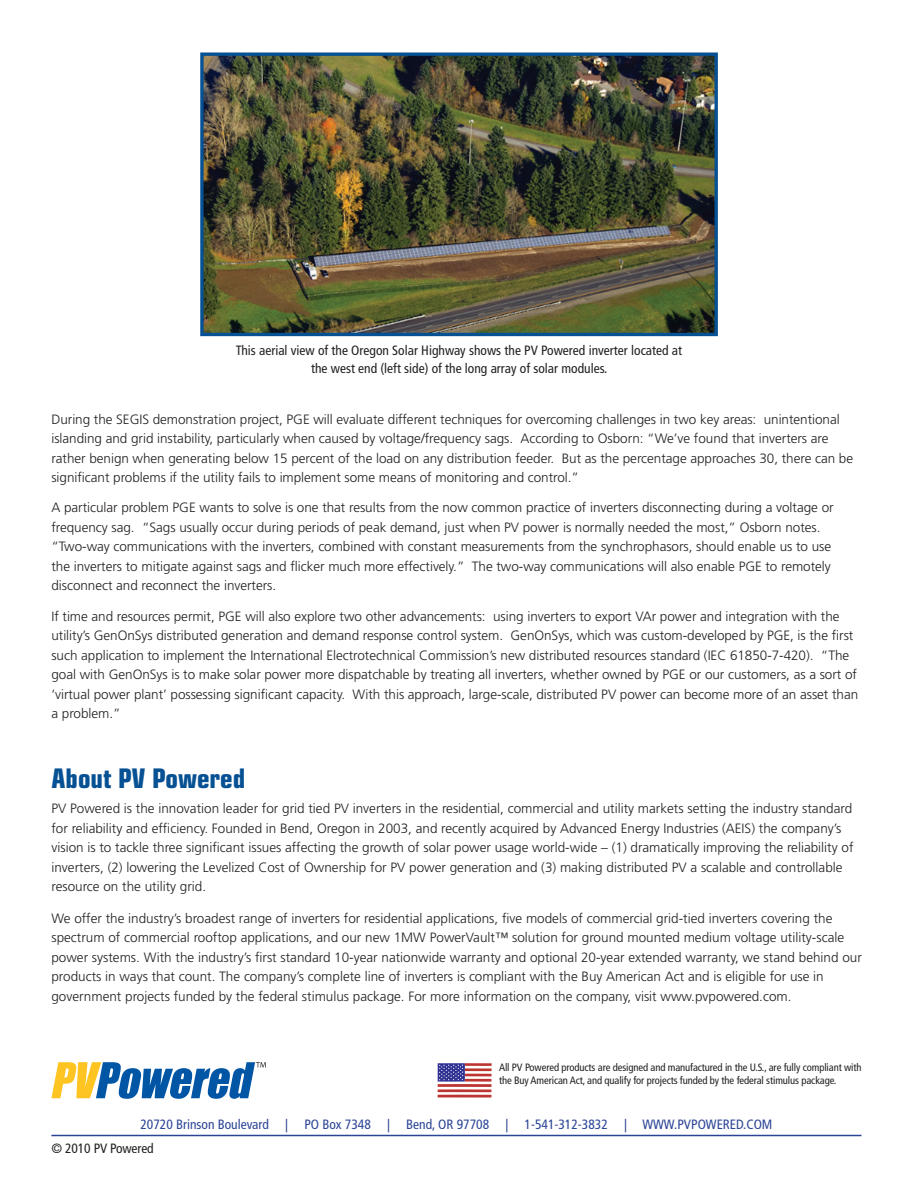
<style>
.page{position:relative;width:918px;height:1188px;background:#fff}
.page>*{position:absolute;margin:0;border:0;box-sizing:border-box;transform-origin:0 0}
.t1{font:700 condensed 27px "Eurostile";color:#065193}
.t2{font:300 13.5px/19.5px "Frutiger";letter-spacing:-.005em;color:#231f20}
.t3{font:condensed 13.5px/18px "Frutiger";color:#231f20;text-align:center}
.t4{font:condensed 13.5px "Frutiger";color:#2b4495}
.t5{font:condensed 10.65px/12.8px "Frutiger";letter-spacing:-.01em;color:#231f20}
</style>
<div class="page">
<svg style="left:51px;top:1062px;width:215px;height:37px"></svg>
<hr style="left:51px;top:1135px;width:810px;height:1px;background:#2b4495">
<svg style="left:438px;top:1063px;width:54px;height:35px"></svg>
<img style="left:204px;top:56px;width:510px;height:276px">
<div style="left:200px;top:52px;width:518px;height:284px;border:3px solid #065193"></div>
<p class="t3" style="left:236px;top:341px;width:448px">This aerial view of the Oregon Solar Highway shows the PV Powered inverter located at the west end (left side) of the long array of solar modules.</p>
<p class="t2" style="left:51px;top:409px;width:803px">During the SEGIS demonstration project, PGE will evaluate different techniques for overcoming challenges in two key areas: unintentional islanding and grid instability, particularly when caused by voltage/frequency sags. According to Osborn: “We’ve found that inverters are rather benign when generating below 15 percent of the load on any distribution feeder. But as the percentage approaches 30, there can be significant problems if the utility fails to implement some means of monitoring and control.”</p>
<p class="t2" style="left:51px;top:498px;width:784px">A particular problem PGE wants to solve is one that results from the now common practice of inverters disconnecting during a voltage or frequency sag. “Sags usually occur during periods of peak demand, just when PV power is normally needed the most,” Osborn notes. “Two-way communications with the inverters, combined with constant measurements from the synchrophasors, should enable us to use the inverters to mitigate against sags and flicker much more effectively.” The two-way communications will also enable PGE to remotely disconnect and reconnect the inverters.</p>
<p class="t2" style="left:51px;top:606px;width:808px">If time and resources permit, PGE will also explore two other advancements: using inverters to export VAr power and integration with the utility’s GenOnSys distributed generation and demand response control system. GenOnSys, which was custom-developed by PGE, is the first such application to implement the International Electrotechnical Commission’s new distributed resources standard (IEC 61850-7-420). “The goal with GenOnSys is to make solar power more dispatchable by treating all inverters, whether owned by PGE or our customers, as a sort of ‘virtual power plant’ possessing significant capacity. With this approach, large-scale, distributed PV power can become more of an asset than a problem.”</p>
<h1 class="t1" style="left:51px;top:762px;width:195px">About PV Powered</h1>
<p class="t2" style="left:51px;top:799px;width:804px">PV Powered is the innovation leader for grid tied PV inverters in the residential, commercial and utility markets setting the industry standard for reliability and efficiency. Founded in Bend, Oregon in 2003, and recently acquired by Advanced Energy Industries (AEIS) the company’s vision is to tackle three significant issues affecting the growth of solar power usage world-wide – (1) dramatically improving the reliability of inverters, (2) lowering the Levelized Cost of Ownership for PV power generation and (3) making distributed PV a scalable and controllable resource on the utility grid.</p>
<p class="t2" style="left:51px;top:908px;width:812px">We offer the industry’s broadest range of inverters for residential applications, five models of commercial grid-tied inverters covering the spectrum of commercial rooftop applications, and our new 1MW PowerVault™ solution for ground mounted medium voltage utility-scale power systems. With the industry’s first standard 10-year nationwide warranty and optional 20-year extended warranty, we stand behind our products in ways that count. The company’s complete line of inverters is compliant with the Buy American Act and is eligible for use in government projects funded by the federal stimulus package. For more information on the company, visit www.pvpowered.com.</p>
<p class="t5" style="left:499px;top:1061px;width:364px">All PV Powered products are designed and manufactured in the U.S., are fully compliant with the Buy American Act, and qualify for projects funded by the federal stimulus package.</p>
<p class="t4" style="left:140px;top:1116px;width:634px">20720 Brinson Boulevard | PO Box 7348 | Bend, OR 97708 | 1-541-312-3832 | WWW.PVPOWERED.COM</p>
<p class="t3" style="left:51px;top:1140px;width:104px">© 2010 PV Powered</p>
</div>
